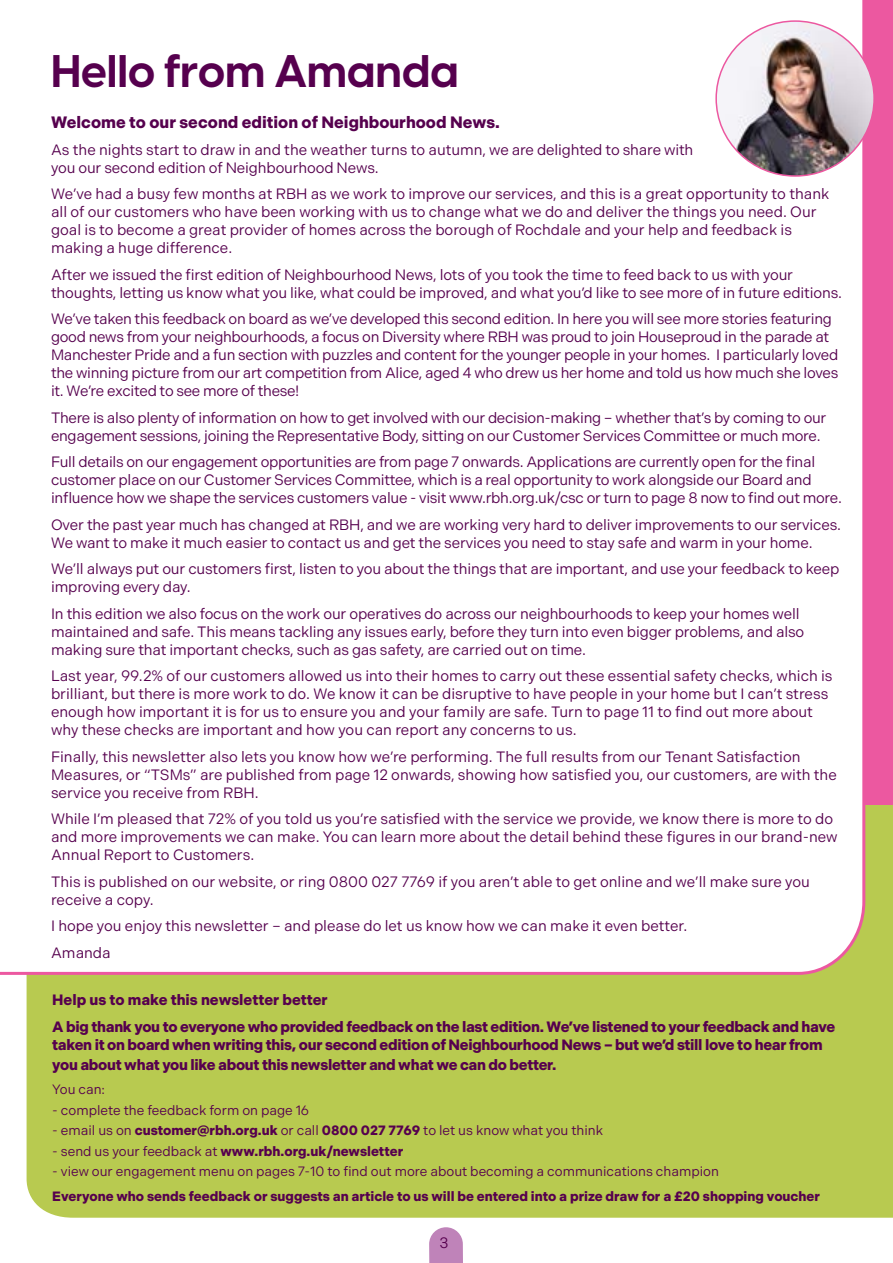
<style>
.page{position:relative;width:893px;height:1263px;background:#fff}
.page>*{position:absolute;margin:0;border:0;box-sizing:border-box;transform-origin:0 0}
.t1{font:700 45px "Visby CF";color:#56004e}
.t2{font:700 16.5px "Indivisible";color:#56004e}
.t3{font:15px/18px "Indivisible";letter-spacing:-.01em;color:#56004e}
.t4{font:700 15px/26.5px "Indivisible";letter-spacing:-.02em;color:#56004e}
.t5{font:13.5px "Indivisible";color:#56004e}
.t6{font:700 13.5px "Indivisible";color:#56004e}
.s1{font-weight:700}
.s2{font-weight:400}
</style>
<div class="page">
<div style="left:27px;top:805px;width:866px;height:413px;background:#b8ca50"></div>
<div style="left:0;top:0;width:893px;height:805px;background:#ec58a0"></div>
<div style="left:0;top:0;width:867px;height:976px;background:#fff"></div>
<img style="left:716px;top:21px;width:156px;height:155px">
<svg style="left:429px;top:1227px;width:34px;height:36px"></svg>
<h1 class="t1" style="left:51px;top:36px;width:409px">Hello from Amanda</h1>
<p class="t2" style="left:51px;top:113px;width:450px">Welcome to our second edition of Neighbourhood News.</p>
<p class="t3" style="left:51px;top:141px;width:644px">As the nights start to draw in and the weather turns to autumn, we are delighted to share with you our second edition of Neighbourhood News.</p>
<p class="t3" style="left:51px;top:185px;width:780px">We’ve had a busy few months at RBH as we work to improve our services, and this is a great opportunity to thank all of our customers who have been working with us to change what we do and deliver the things you need. Our goal is to become a great provider of homes across the borough of Rochdale and your help and feedback is making a huge difference.</p>
<p class="t3" style="left:51px;top:266px;width:792px">After we issued the first edition of Neighbourhood News, lots of you took the time to feed back to us with your thoughts, letting us know what you like, what could be improved, and what you’d like to see more of in future editions.</p>
<p class="t3" style="left:51px;top:310px;width:789px">We’ve taken this feedback on board as we’ve developed this second edition. In here you will see more stories featuring good news from your neighbourhoods, a focus on Diversity where RBH was proud to join Houseproud in the parade at Manchester Pride and a fun section with puzzles and content for the younger people in your homes. I particularly loved the winning picture from our art competition from Alice, aged 4 who drew us her home and told us how much she loves it. We’re excited to see more of these!</p>
<p class="t3" style="left:51px;top:409px;width:777px">There is also plenty of information on how to get involved with our decision-making – whether that’s by coming to our engagement sessions, joining the Representative Body, sitting on our Customer Services Committee or much more.</p>
<p class="t3" style="left:51px;top:453px;width:792px">Full details on our engagement opportunities are from page 7 onwards. Applications are currently open for the final customer place on our Customer Services Committee, which is a real opportunity to work alongside our Board and influence how we shape the services customers value - visit www.rbh.org.uk/csc or turn to page 8 now to find out more.</p>
<p class="t3" style="left:51px;top:516px;width:792px">Over the past year much has changed at RBH, and we are working very hard to deliver improvements to our services.<br>We want to make it much easier to contact us and get the services you need to stay safe and warm in your home.</p>
<p class="t3" style="left:51px;top:560px;width:790px">We’ll always put our customers first, listen to you about the things that are important, and use your feedback to keep improving every day.</p>
<p class="t3" style="left:51px;top:605px;width:755px">In this edition we also focus on the work our operatives do across our neighbourhoods to keep your homes well maintained and safe. This means tackling any issues early, before they turn into even bigger problems, and also making sure that important checks, such as gas safety, are carried out on time.</p>
<p class="t3" style="left:51px;top:667px;width:783px">Last year, 99.2% of our customers allowed us into their homes to carry out these essential safety checks, which is brilliant, but there is more work to do. We know it can be disruptive to have people in your home but I can’t stress enough how important it is for us to ensure you and your family are safe. Turn to page 11 to find out more about why these checks are important and how you can report any concerns to us.</p>
<p class="t3" style="left:51px;top:748px;width:787px">Finally, this newsletter also lets you know how we’re performing. The full results from our Tenant Satisfaction<br>Measures, or “TSMs” are published from page 12 onwards, showing how satisfied you, our customers, are with the service you receive from RBH.</p>
<p class="t3" style="left:51px;top:810px;width:788px">While I’m pleased that 72% of you told us you’re satisfied with the service we provide, we know there is more to do and more improvements we can make. You can learn more about the detail behind these figures in our brand-new<br>Annual Report to Customers.</p>
<p class="t3" style="left:51px;top:873px;width:760px">This is published on our website, or ring 0800 027 7769 if you aren’t able to get online and we’ll make sure you receive a copy.</p>
<p class="t3" style="left:51px;top:913px;width:638px;line-height:26.5px">I hope you enjoy this newsletter – and please do let us know how we can make it even better.<br>Amanda</p>
<p class="t4" style="left:52px;top:987px;width:785px">Help us to make this newsletter better<br>A big thank you to everyone who provided feedback on the last edition. We’ve listened to your feedback and have</p>
<p class="t4" style="left:52px;top:1035px;width:772px;line-height:19.8px">taken it on board when writing this, our second edition of Neighbourhood News – but we’d still love to hear from you about what you like about this newsletter and what we can do better.</p>
<p class="t5" style="left:52px;top:1082px;width:54px">You can:</p>
<p class="t5" style="left:52px;top:1102px;width:258px">- complete the feedback form on page 16</p>
<p class="t5" style="left:52px;top:1123px;width:552px">- email us on <span class="s1">customer@rbh.org.uk</span> or call <span class="s1">0800 027 7769</span> to let us know what you think</p>
<p class="t6" style="left:52px;top:1143px;width:352px"><span class="s2">- send us your feedback at</span> www.rbh.org.uk/newsletter</p>
<p class="t5" style="left:52px;top:1164px;width:668px">- view our engagement menu on pages 7-10 to find out more about becoming a communications champion</p>
<p class="t6" style="left:52px;top:1188px;width:769px">Everyone who sends feedback or suggests an article to us will be entered into a prize draw for a £20 shopping voucher</p>
<p class="t3" style="left:439px;top:1234px;width:11px">3</p>
</div>
